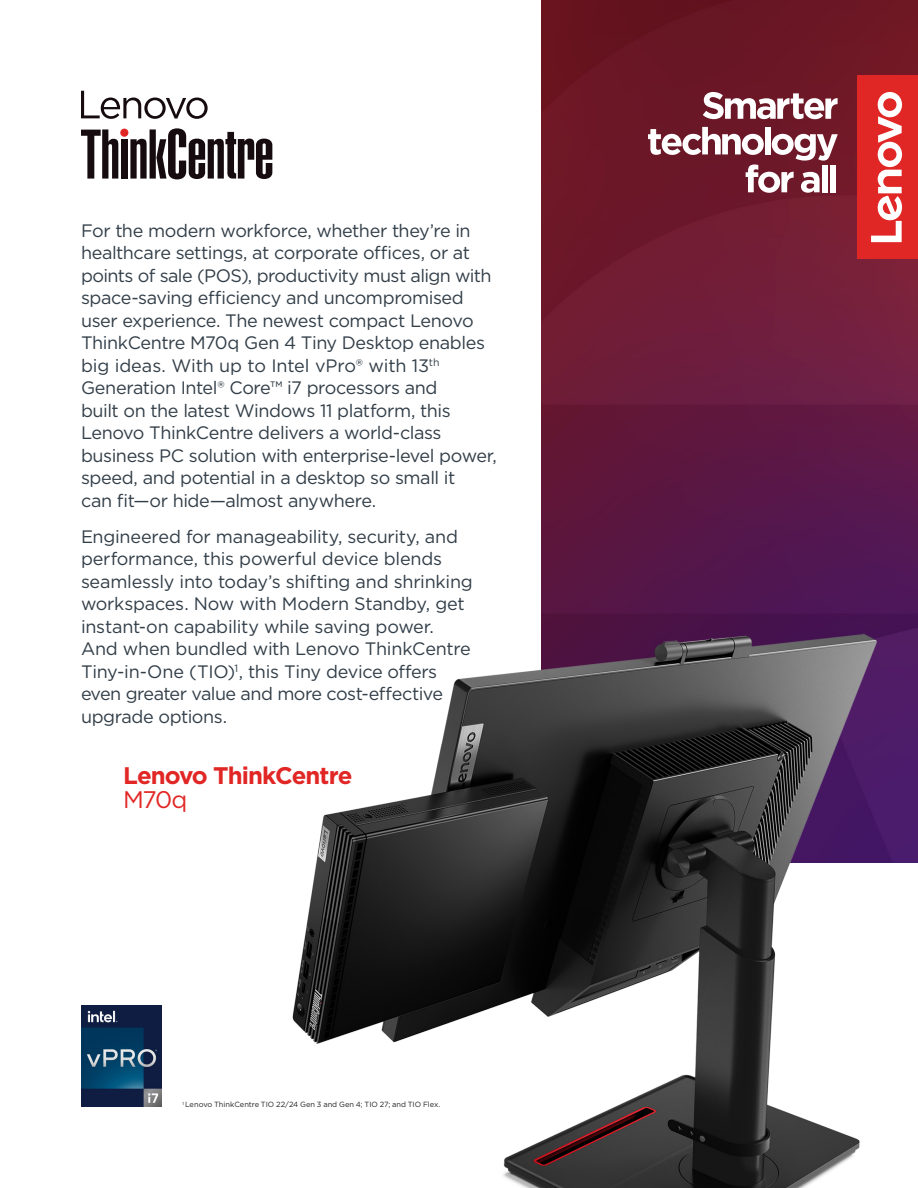
<style>
.page{position:relative;width:918px;height:1188px;background:#fff}
.page>*{position:absolute;margin:0;border:0;box-sizing:border-box;transform-origin:0 0}
.LEN-h1__product_name{font:700 24px "Gotham";letter-spacing:-.04em;color:#e12725}
.LEN-h1__product_name-2{font:24px "Gotham";color:#e12725}
.LEN-p2__intro{font:18px/22.5px "Gotham";letter-spacing:-.02em;color:#323e48}
.LEN-p5__mousetype{font:7.5px "Gotham";letter-spacing:-.005em;color:#231f20}
</style>
<div class="page">
<img style="left:541px;top:0;width:377px;height:526px">
<svg style="left:703px;top:92px;width:135px;height:27px"></svg>
<svg style="left:648px;top:127px;width:190px;height:66px"></svg>
<div style="left:822px;top:165px;width:6px;height:27px;background:#fff"></div>
<div style="left:830px;top:165px;width:6px;height:27px;background:#fff"></div>
<div style="left:857px;top:76px;width:61px;height:183px;background:#e12725"></div>
<svg style="left:871px;top:92px;width:31px;height:150px"></svg>
<img style="left:292px;top:526px;width:626px;height:662px">
<div style="left:120px;top:129px;width:8px;height:8px;background:#e12725;border-radius:50%"></div>
<svg style="left:81px;top:129px;width:37px;height:50px"></svg>
<div style="left:121px;top:139px;width:7px;height:40px;background:#160b0f"></div>
<svg style="left:130px;top:128px;width:142px;height:51px"></svg>
<svg style="left:81px;top:91px;width:127px;height:28px"></svg>
<img style="left:81px;top:1005px;width:81px;height:102px">
<p class="LEN-p2__intro" style="left:81px;top:219px;width:417px">For the modern workforce, whether they’re in healthcare settings, at corporate offices, or at points of sale (POS), productivity must align with space-saving efficiency and uncompromised user experience. The newest compact Lenovo ThinkCentre M70q Gen 4 Tiny Desktop enables big ideas. With up to Intel vPro® with 13<sup>th </sup>Generation Intel® Core™ i7 processors and<br>built on the latest Windows 11 platform, this Lenovo ThinkCentre delivers a world-class business PC solution with enterprise-level power, speed, and potential in a desktop so small it<br>can fit—or hide—almost anywhere.</p>
<p class="LEN-p2__intro" style="left:81px;top:525px;width:393px">Engineered for manageability, security, and performance, this powerful device blends seamlessly into today’s shifting and shrinking workspaces. Now with Modern Standby, get instant-on capability while saving power.<br>And when bundled with Lenovo ThinkCentre Tiny-in-One (TIO)<sup>1</sup>, this Tiny device offers even greater value and more cost-effective upgrade options.</p>
<p class="LEN-h1__product_name" style="left:123px;top:759px;width:231px">Lenovo ThinkCentre</p>
<p class="LEN-h1__product_name-2" style="left:123px;top:784px;width:66px">M70q</p>
<p class="LEN-p5__mousetype" style="left:183px;top:1100px;width:259px"><sup>1</sup> Lenovo ThinkCentre TIO 22/24 Gen 3 and Gen 4; TIO 27; and TIO Flex.</p>
</div>
